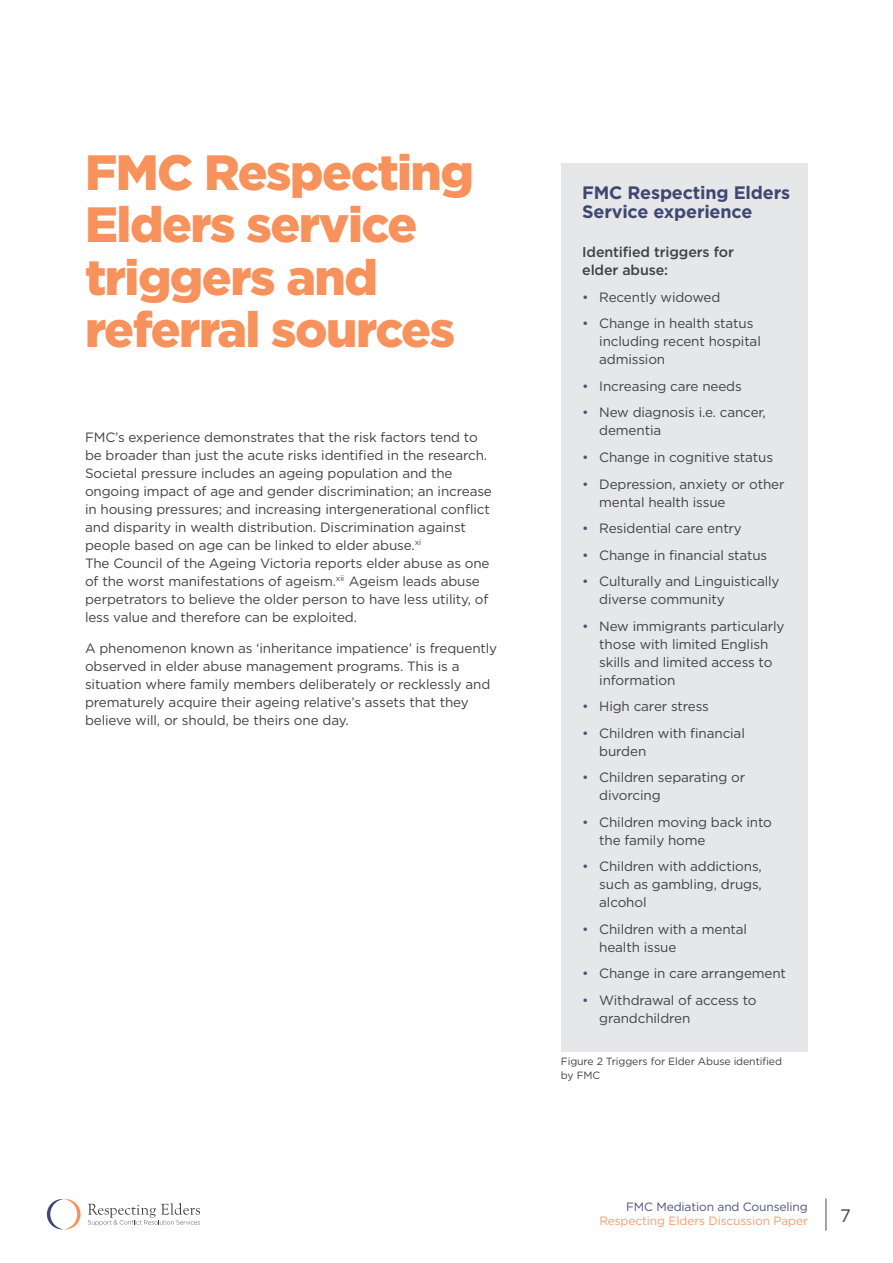
<style>
.page{position:relative;width:893px;height:1263px;background:#fff}
.page>*{position:absolute;margin:0;border:0;box-sizing:border-box;transform-origin:0 0}
.t1{font:900 49.5px/52.5px "Gotham";letter-spacing:-.03em;color:#f7925c}
.t2{font:700 18px/19.5px "Gotham";letter-spacing:-.01em;color:#3f4772}
.t3{font:18px "Gotham";color:#414042}
.t4{font:500 14.25px/18px "Gotham";letter-spacing:-.01em;color:#414042}
.t5{font:13.5px/18px "Gotham";letter-spacing:-.01em;color:#414042}
.t6{font:12px "Gotham";letter-spacing:-.01em;color:#f89c69}
.t7{font:12px "Gotham";letter-spacing:-.01em;color:#4c537d}
.t8{font:10.5px/13.5px "Gotham";letter-spacing:-.01em;color:#414042}
.s1{color:#4c537d}
</style>
<div class="page">
<hr style="left:826px;top:1198px;width:1px;height:33px;background:#3f4772">
<svg style="left:47px;top:1199px;width:34px;height:30px"></svg>
<svg style="left:88px;top:1203px;width:112px;height:22px"></svg>
<div style="left:561px;top:163px;width:247px;height:889px;background:#e6e7e8"></div>
<h1 class="t1" style="left:85px;top:145px;width:390px">FMC Respecting<br>Elders service triggers and referral sources</h1>
<p class="t5" style="left:85px;top:428px;width:408px">FMC’s experience demonstrates that the risk factors tend to be broader than just the acute risks identified in the research.<br>Societal pressure includes an ageing population and the ongoing impact of age and gender discrimination; an increase in housing pressures; and increasing intergenerational conflict and disparity in wealth distribution. Discrimination against people based on age can be linked to elder abuse.<sup>xi<br></sup>The Council of the Ageing Victoria reports elder abuse as one of the worst manifestations of ageism.<sup>xii</sup> Ageism leads abuse perpetrators to believe the older person to have less utility, of less value and therefore can be exploited.</p>
<p class="t5" style="left:85px;top:638px;width:414px">A phenomenon known as ‘inheritance impatience’ is frequently observed in elder abuse management programs. This is a situation where family members deliberately or recklessly and prematurely acquire their ageing relative’s assets that they believe will, or should, be theirs one day.</p>
<h2 class="t2" style="left:582px;top:182px;width:209px">FMC Respecting Elders<br>Service experience</h2>
<p class="t4" style="left:582px;top:243px;width:153px">Identified triggers for elder abuse:</p>
<p class="t5" style="left:582px;top:288px;width:140px"><span class="s1">•</span> Recently widowed</p>
<p class="t5" style="left:599px;top:314px;width:163px;text-indent:-17px"><span class="s1">•</span> Change in health status including recent hospital admission</p>
<p class="t5" style="left:582px;top:377px;width:161px"><span class="s1">•</span> Increasing care needs</p>
<p class="t5" style="left:599px;top:403px;width:168px;text-indent:-17px"><span class="s1">•</span> New diagnosis i.e. cancer, dementia</p>
<p class="t5" style="left:582px;top:448px;width:192px"><span class="s1">•</span> Change in cognitive status</p>
<p class="t5" style="left:599px;top:474px;width:187px;text-indent:-17px"><span class="s1">•</span> Depression, anxiety or other mental health issue</p>
<p class="t5" style="left:582px;top:519px;width:161px"><span class="s1">•</span> Residential care entry</p>
<p class="t5" style="left:582px;top:545px;width:187px"><span class="s1">•</span> Change in financial status</p>
<p class="t5" style="left:599px;top:572px;width:182px;text-indent:-17px"><span class="s1">•</span> Culturally and Linguistically diverse community</p>
<p class="t5" style="left:599px;top:616px;width:187px;text-indent:-17px"><span class="s1">•</span> New immigrants particularly those with limited English skills and limited access to information</p>
<p class="t5" style="left:582px;top:697px;width:128px"><span class="s1">•</span> High carer stress</p>
<p class="t5" style="left:599px;top:723px;width:147px;text-indent:-17px"><span class="s1">•</span> Children with financial burden</p>
<p class="t5" style="left:599px;top:768px;width:147px;text-indent:-17px"><span class="s1">•</span> Children separating or divorcing</p>
<p class="t5" style="left:599px;top:812px;width:174px;text-indent:-17px"><span class="s1">•</span> Children moving back into the family home</p>
<p class="t5" style="left:599px;top:857px;width:164px;text-align:justify;text-indent:-17px"><span class="s1">•</span> Children with addictions, such as gambling, drugs, alcohol</p>
<p class="t5" style="left:599px;top:919px;width:149px;text-indent:-17px"><span class="s1">•</span> Children with a mental health issue</p>
<p class="t5" style="left:582px;top:964px;width:205px"><span class="s1">•</span> Change in care arrangement</p>
<p class="t5" style="left:599px;top:990px;width:159px;text-indent:-17px"><span class="s1">•</span> Withdrawal of access to grandchildren</p>
<p class="t8" style="left:561px;top:1054px;width:223px">Figure 2 Triggers for Elder Abuse identified by FMC</p>
<p class="t7" style="left:626px;top:1199px;width:183px">FMC Mediation and Counseling</p>
<p class="t6" style="left:599px;top:1213px;width:210px">Respecting Elders Discussion Paper</p>
<h2 class="t3" style="left:840px;top:1204px;width:12px">7</h2>
</div>
